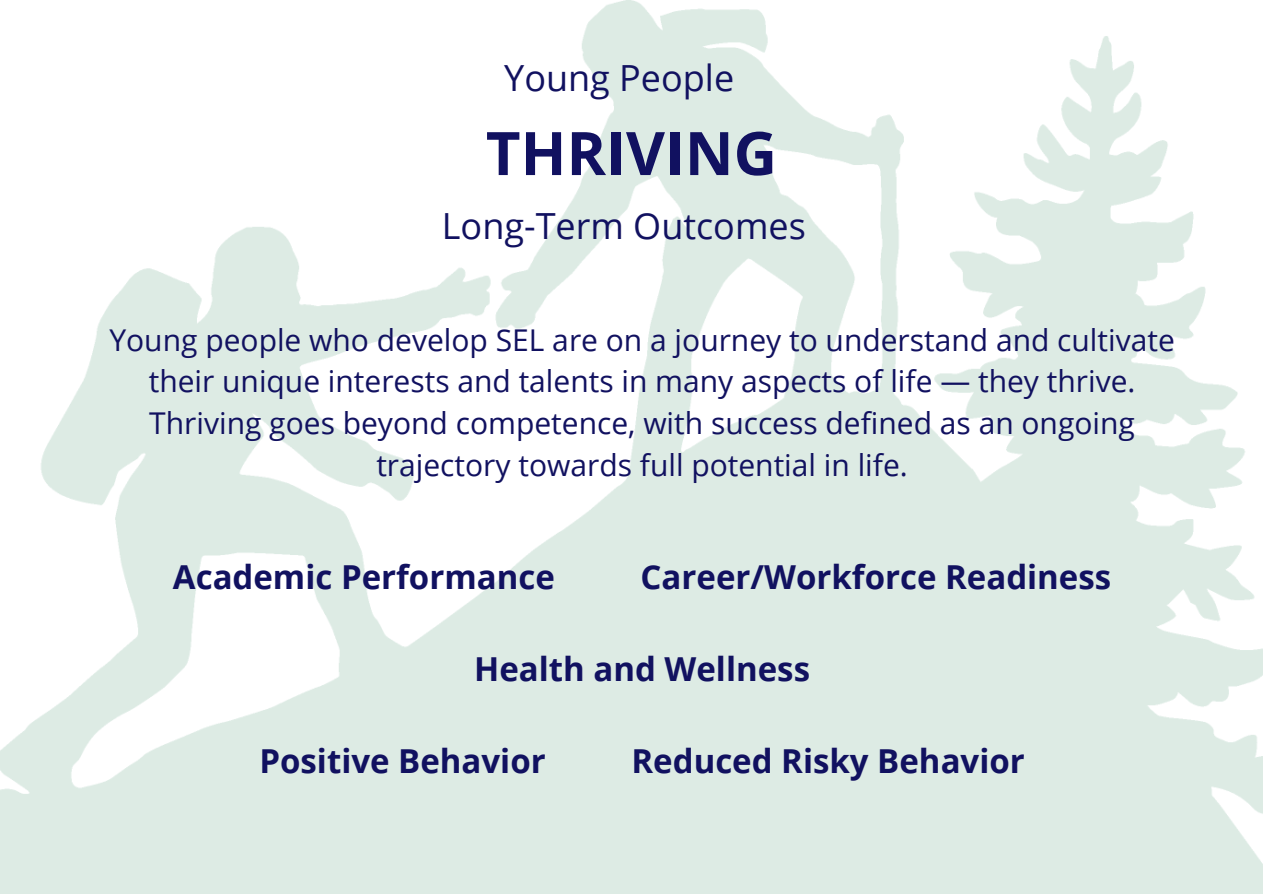
<style>
.page{position:relative;width:1263px;height:894px;background:#fff}
.page>*{position:absolute;margin:0;border:0;box-sizing:border-box;transform-origin:0 0}
.t1{font:700 60px "Open Sans";color:#111160}
.t2{font:36px "Open Sans";color:#111160}
.t3{font:700 33px "Open Sans";color:#111160}
.t4{font:30px/41.7px "Open Sans";color:#111160;text-align:center}
</style>
<div class="page">
<img style="left:0;top:0;width:1263px;height:893px">
<h1 class="t2" style="left:504px;top:52px;width:231px">Young People</h1>
<h3 class="t1" style="left:486px;top:111px;width:293px">THRIVING</h3>
<p class="t2" style="left:442px;top:201px;width:365px">Long-Term Outcomes</p>
<h3 class="t4" style="left:109px;top:318px;width:1067px">Young people who develop SEL are on a journey to understand and cultivate their unique interests and talents in many aspects of life — they thrive.<br>Thriving goes beyond competence, with success defined as an ongoing trajectory towards full potential in life.</h3>
<p class="t3" style="left:173px;top:553px;width:383px">Academic Performance</p>
<p class="t3" style="left:641px;top:553px;width:472px">Career/Workforce Readiness</p>
<p class="t3" style="left:474px;top:645px;width:337px">Health and Wellness</p>
<p class="t3" style="left:259px;top:737px;width:288px">Positive Behavior</p>
<p class="t3" style="left:631px;top:737px;width:395px">Reduced Risky Behavior</p>
</div>
